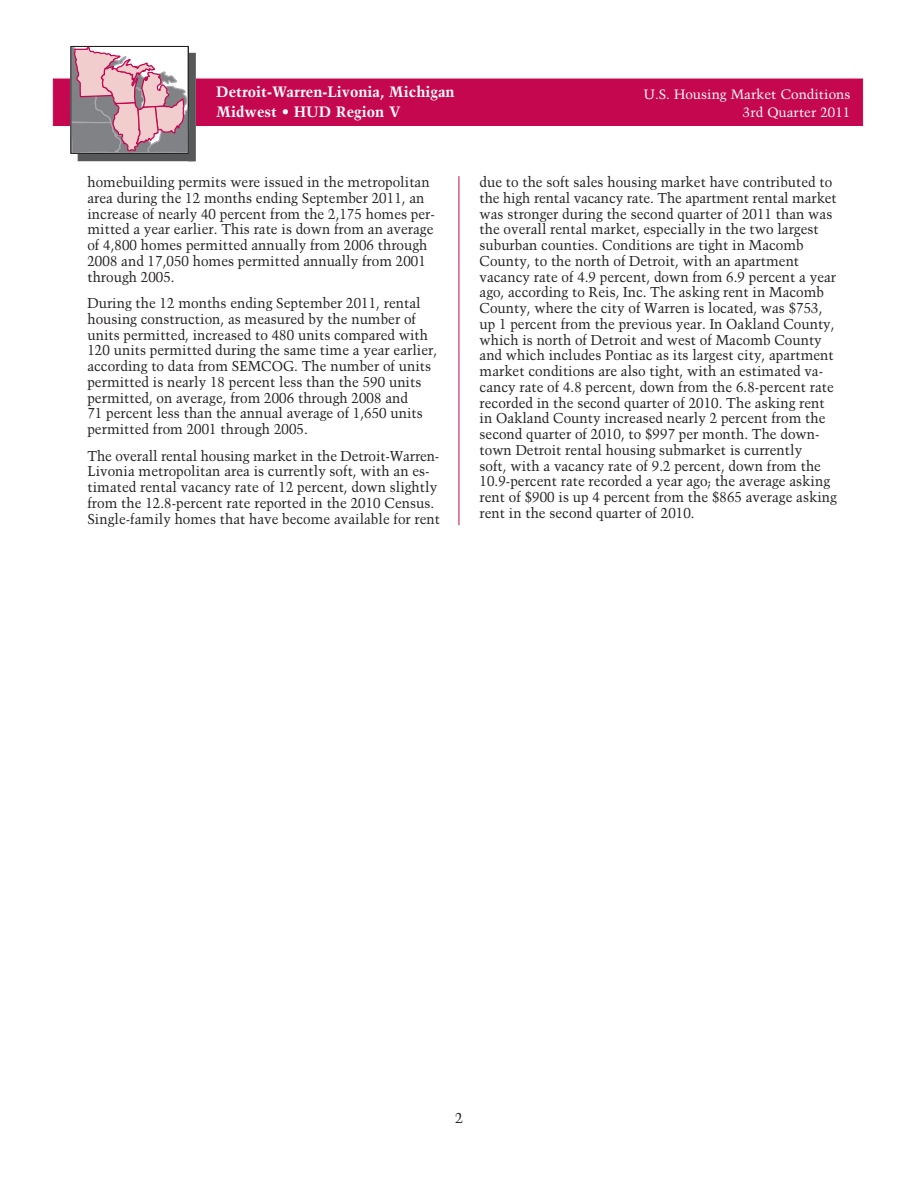
<style>
.page{position:relative;width:918px;height:1188px;background:#fff}
.page>*{position:absolute;margin:0;border:0;box-sizing:border-box;transform-origin:0 0}
.t1{font:700 15px "Trump Mediaeval";color:#fff}
.t2{font:14.25px/15.8px "Trump Mediaeval";color:#231f20;scale:.95 1}
.t3{font:14.25px "Trump Mediaeval";color:#231f20}
.t4{font:13.5px "Trump Mediaeval";color:#fff}
</style>
<div class="page">
<div style="left:53px;top:79px;width:810px;height:47px;background:#c50750"></div>
<svg style="left:70px;top:46px;width:125px;height:116px;background:#b79ea4"></svg>
<hr style="left:459px;top:176px;width:1px;height:349px;background:#c50750">
<p class="t1" style="left:216px;top:83px;width:240px">Detroit-Warren-Livonia, Michigan</p>
<p class="t1" style="left:216px;top:102px;width:186px">Midwest • HUD Region V</p>
<p class="t2" style="left:87px;top:174px;width:367px">homebuilding permits were issued in the metropolitan area during the 12 months ending September 2011, an increase of nearly 40 percent from the 2,175 homes per&shy;mitted a year earlier. This rate is down from an average of 4,800 homes permitted annually from 2006 through 2008 and 17,050 homes permitted annually from 2001 through 2005.</p>
<p class="t2" style="left:87px;top:295px;width:370px">During the 12 months ending September 2011, rental housing construction, as measured by the number of units permitted, increased to 480 units compared with 120 units permitted during the same time a year earlier, according to data from SEMCOG. The number of units permitted is nearly 18 percent less than the 590 units permitted, on average, from 2006 through 2008 and<br>71 percent less than the annual average of 1,650 units permitted from 2001 through 2005.</p>
<p class="t2" style="left:87px;top:448px;width:373px">The overall rental housing market in the Detroit-Warren-Livonia metropolitan area is currently soft, with an es&shy;timated rental vacancy rate of 12 percent, down slightly from the 12.8-percent rate reported in the 2010 Census.<br>Single-family homes that have become available for rent</p>
<p class="t4" style="left:644px;top:86px;width:208px">U.S. Housing Market Conditions</p>
<p class="t4" style="left:743px;top:104px;width:109px">3rd Quarter 2011</p>
<p class="t2" style="left:480px;top:174px;width:378px">due to the soft sales housing market have contributed to the high rental vacancy rate. The apartment rental market was stronger during the second quarter of 2011 than was the overall rental market, especially in the two largest suburban counties. Conditions are tight in Macomb County, to the north of Detroit, with an apartment vacancy rate of 4.9 percent, down from 6.9 percent a year ago, according to Reis, Inc. The asking rent in Macomb County, where the city of Warren is located, was $753, up 1 percent from the previous year. In Oakland County, which is north of Detroit and west of Macomb County and which includes Pontiac as its largest city, apartment market conditions are also tight, with an estimated va&shy;cancy rate of 4.8 percent, down from the 6.8-percent rate recorded in the second quarter of 2010. The asking rent in Oakland County increased nearly 2 percent from the second quarter of 2010, to $997 per month. The down&shy;town Detroit rental housing submarket is currently<br>soft, with a vacancy rate of 9.2 percent, down from the 10.9-percent rate recorded a year ago; the average asking rent of $900 is up 4 percent from the $865 average asking rent in the second quarter of 2010.</p>
<p class="t3" style="left:455px;top:1110px;width:9px">2</p>
</div>
